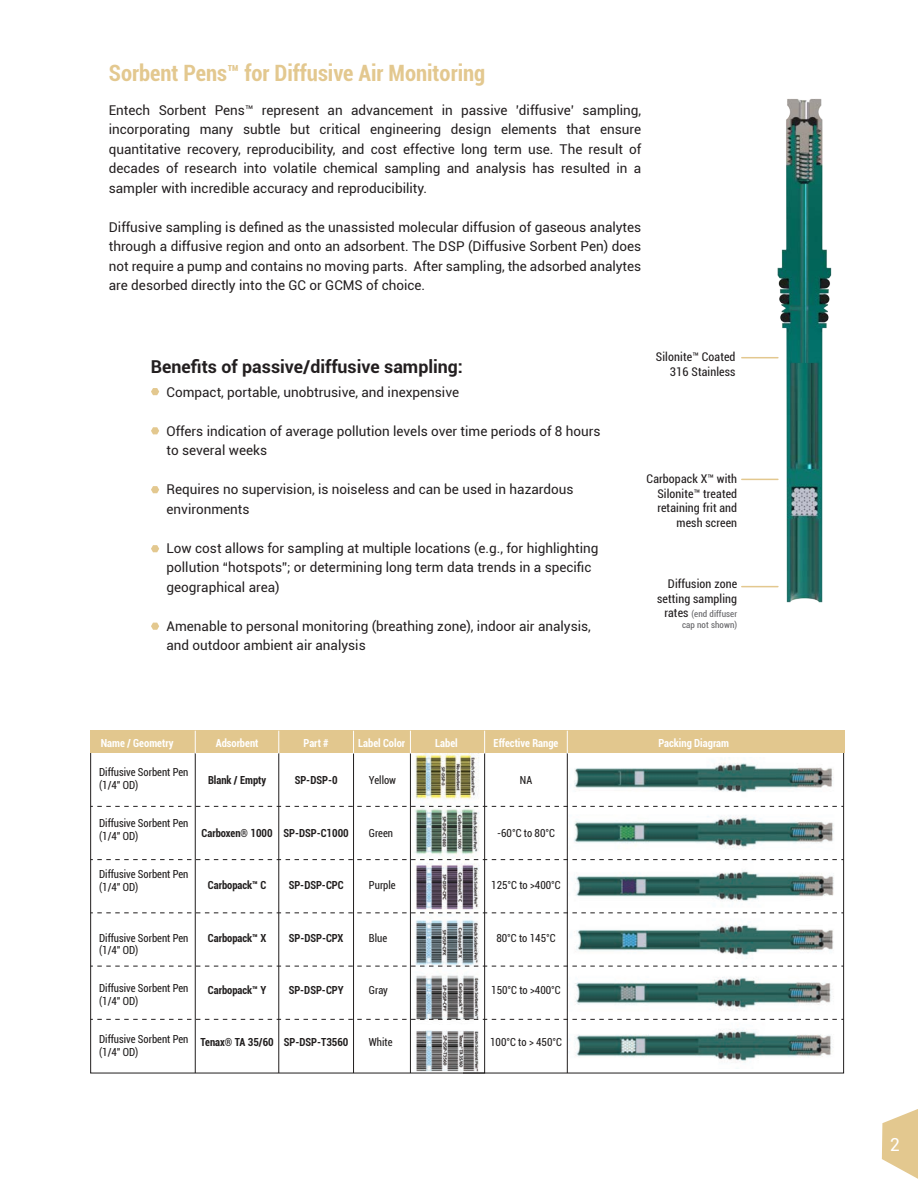
<style>
.page{position:relative;width:918px;height:1188px;background:#fff}
.page>*{position:absolute;margin:0;border:0;box-sizing:border-box;transform-origin:0 0}
.t1{font:700 condensed 22.5px "Roboto";color:#e3c88f}
.t2{font:18px "Roboto";color:#fff}
.t3{font:700 17.85px "Roboto";color:#231f20}
.t4{font:13.5px/19.5px "Roboto";color:#231f20}
.t5{font:condensed 12px "Roboto";letter-spacing:.01em;color:#231f20}
.t6{font:condensed 11.1px/12.8px "Roboto";color:#211e1e;scale:.95 1}
.t7{font:700 condensed 11.1px "Roboto";color:#211e1e;scale:.95 1}
.t8{font:700 condensed 11.1px "Roboto";color:#fff;scale:.95 1}
.t9{font:condensed 9px "Roboto";letter-spacing:.01em;color:#636366}
.s1{font-size:12px;color:#231f20}
</style>
<div class="page">
<svg style="left:882px;top:1109px;width:36px;height:70px"></svg>
<hr style="left:742px;top:357px;width:36px;height:1px;background:#e3c88f">
<hr style="left:742px;top:479px;width:36px;height:1px;background:#e3c88f">
<hr style="left:742px;top:586px;width:36px;height:1px;background:#e3c88f">
<img style="left:764px;top:99px;width:68px;height:504px">
<svg style="left:151px;top:388px;width:8px;height:7px"></svg>
<svg style="left:151px;top:427px;width:8px;height:7px"></svg>
<svg style="left:151px;top:486px;width:8px;height:7px"></svg>
<svg style="left:151px;top:545px;width:8px;height:7px"></svg>
<svg style="left:151px;top:623px;width:8px;height:7px"></svg>
<svg style="left:485px;top:753px;width:359px;height:320px"></svg>
<svg style="left:90px;top:730px;width:395px;height:343px"></svg>
<hr style="left:567px;top:733px;width:1px;height:340px;background:#211e1e">
<div style="left:90px;top:731px;width:755px;height:22px;background:#e2c78e"></div>
<svg style="left:195px;top:731px;width:1px;height:23px"></svg>
<svg style="left:278px;top:731px;width:1px;height:23px"></svg>
<svg style="left:410px;top:731px;width:1px;height:23px"></svg>
<svg style="left:484px;top:731px;width:1px;height:23px"></svg>
<svg style="left:567px;top:731px;width:1px;height:23px"></svg>
<svg style="left:353px;top:731px;width:1px;height:23px"></svg>
<svg style="left:91px;top:806px;width:753px;height:1px"></svg>
<svg style="left:91px;top:859px;width:753px;height:1px"></svg>
<svg style="left:91px;top:913px;width:753px;height:1px"></svg>
<svg style="left:91px;top:966px;width:753px;height:1px"></svg>
<svg style="left:91px;top:1019px;width:753px;height:1px"></svg>
<p class="t1" style="left:109px;top:57px;width:378px">Sorbent Pens™ for Diffusive Air Monitoring</p>
<p class="t4" style="left:109px;top:100px;width:534px;text-align:justify">Entech Sorbent Pens™ represent an advancement in passive ’diffusive’ sampling, incorporating many subtle but critical engineering design elements that ensure quantitative recovery, reproducibility, and cost effective long term use. The result of decades of research into volatile chemical sampling and analysis has resulted in a sampler with incredible accuracy and reproducibility.</p>
<p class="t4" style="left:109px;top:217px;width:534px;text-align:justify">Diffusive sampling is defined as the unassisted molecular diffusion of gaseous analytes through a diffusive region and onto an adsorbent. The DSP (Diffusive Sorbent Pen) does not require a pump and contains no moving parts. After sampling, the adsorbed analytes are desorbed directly into the GC or GCMS of choice.</p>
<p class="t3" style="left:151px;top:354px;width:314px">Benefits of passive/diffusive sampling:</p>
<p class="t5" style="left:656px;top:349px;width:81px">Silonite™ Coated</p>
<p class="t5" style="left:670px;top:363px;width:67px">316 Stainless</p>
<p class="t4" style="left:167px;top:382px;width:294px">Compact, portable, unobtrusive, and inexpensive</p>
<p class="t4" style="left:167px;top:421px;width:436px">Offers indication of average pollution levels over time periods of 8 hours to several weeks</p>
<p class="t4" style="left:167px;top:479px;width:409px">Requires no supervision, is noiseless and can be used in hazardous environments</p>
<p class="t4" style="left:167px;top:538px;width:433px">Low cost allows for sampling at multiple locations (e.g., for highlighting pollution “hotspots”; or determining long term data trends in a specific geographical area)</p>
<p class="t4" style="left:167px;top:616px;width:426px">Amenable to personal monitoring (breathing zone), indoor air analysis, and outdoor ambient air analysis</p>
<p class="t5" style="left:647px;top:471px;width:92px">Carbopack X™ with</p>
<p class="t5" style="left:657px;top:485px;width:81px">Silonite™ treated</p>
<p class="t5" style="left:657px;top:500px;width:81px">retaining frit and</p>
<p class="t5" style="left:677px;top:514px;width:62px">mesh screen</p>
<p class="t5" style="left:668px;top:576px;width:71px">Diffusion zone</p>
<p class="t5" style="left:657px;top:590px;width:82px">setting sampling</p>
<p class="t9" style="left:664px;top:608px;width:74px"><span class="s1">rates</span> (end diffuser</p>
<p class="t9" style="left:682px;top:618px;width:57px">cap not shown)</p>
<p class="t8" style="left:101px;top:735px;width:78px">Name / Geometry</p>
<p class="t8" style="left:216px;top:735px;width:46px">Adsorbent</p>
<p class="t8" style="left:304px;top:735px;width:28px">Part #</p>
<p class="t8" style="left:358px;top:735px;width:51px">Label Color</p>
<p class="t8" style="left:435px;top:735px;width:25px">Label</p>
<p class="t8" style="left:494px;top:735px;width:70px">Effective Range</p>
<p class="t8" style="left:658px;top:735px;width:76px">Packing Diagram</p>
<p class="t6" style="left:99px;top:766px;width:96px">Diffusive Sorbent Pen (1/4" OD)</p>
<p class="t6" style="left:99px;top:816px;width:96px">Diffusive Sorbent Pen (1/4" OD)</p>
<p class="t6" style="left:99px;top:867px;width:96px">Diffusive Sorbent Pen (1/4" OD)</p>
<p class="t6" style="left:99px;top:931px;width:96px">Diffusive Sorbent Pen (1/4" OD)</p>
<p class="t6" style="left:99px;top:982px;width:96px">Diffusive Sorbent Pen (1/4" OD)</p>
<p class="t6" style="left:99px;top:1033px;width:96px">Diffusive Sorbent Pen (1/4" OD)</p>
<p class="t7" style="left:208px;top:773px;width:63px">Blank / Empty</p>
<p class="t7" style="left:295px;top:772px;width:47px">SP-DSP-0</p>
<p class="t7" style="left:202px;top:825px;width:76px">Carboxen® 1000</p>
<p class="t7" style="left:283px;top:825px;width:70px">SP-DSP-C1000</p>
<p class="t7" style="left:208px;top:877px;width:63px">Carbopack™ C</p>
<p class="t7" style="left:289px;top:877px;width:59px">SP-DSP-CPC</p>
<p class="t7" style="left:208px;top:930px;width:63px">Carbopack™ X</p>
<p class="t7" style="left:289px;top:930px;width:59px">SP-DSP-CPX</p>
<p class="t7" style="left:208px;top:982px;width:63px">Carbopack™ Y</p>
<p class="t7" style="left:289px;top:982px;width:59px">SP-DSP-CPY</p>
<p class="t7" style="left:201px;top:1035px;width:79px">Tenax® TA 35/60</p>
<p class="t7" style="left:284px;top:1035px;width:70px">SP-DSP-T3560</p>
<p class="t6" style="left:369px;top:773px;width:30px">Yellow</p>
<p class="t6" style="left:369px;top:826px;width:27px">Green</p>
<p class="t6" style="left:369px;top:878px;width:30px">Purple</p>
<p class="t6" style="left:369px;top:931px;width:21px">Blue</p>
<p class="t6" style="left:369px;top:983px;width:22px">Gray</p>
<p class="t6" style="left:369px;top:1036px;width:26px">White</p>
<p class="t6" style="left:520px;top:773px;width:15px">NA</p>
<p class="t6" style="left:497px;top:826px;width:62px">-60°C to 80°C</p>
<p class="t6" style="left:491px;top:878px;width:75px">125°C to &gt;400°C</p>
<p class="t6" style="left:496px;top:931px;width:64px">80°C to 145°C</p>
<p class="t6" style="left:491px;top:983px;width:75px">150°C to &gt;400°C</p>
<p class="t6" style="left:490px;top:1036px;width:77px">100°C to &gt; 450°C</p>
<p class="t2" style="left:890px;top:1132px;width:12px">2</p>
</div>
